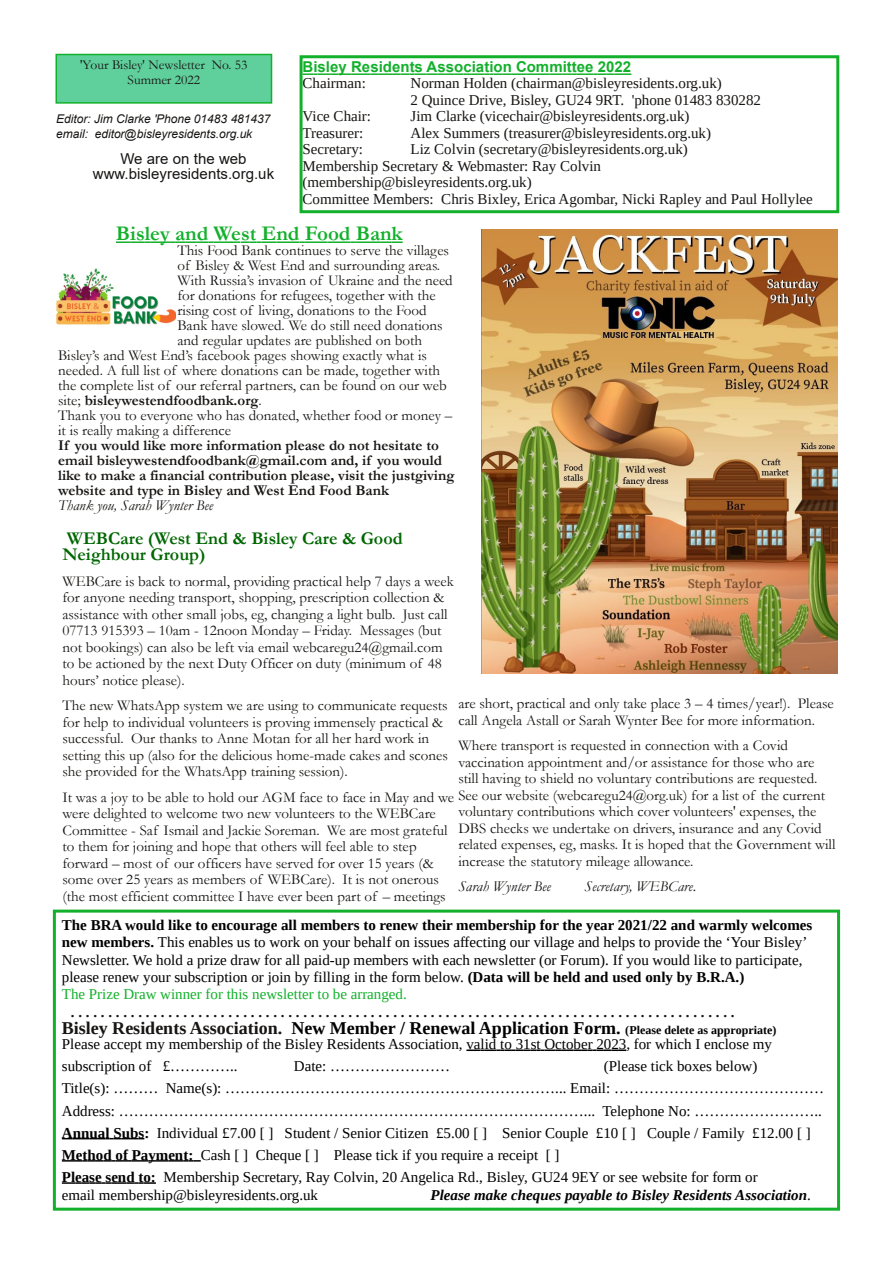
<style>
.page{position:relative;width:893px;height:1263px;background:#fff}
.page>*{position:absolute;margin:0;border:0;box-sizing:border-box;transform-origin:0 0}
.t1{font:700 21px "Garamond";color:#13b02b}
.t2{font:700 18px "Liberation Serif";color:#000}
.t3{font:700 18px/16.5px "Garamond";color:#060}
.t4{font:15px/16.5px "Garamond";color:#171513}
.t5{font:15px/22.2px "Liberation Serif";color:#000}
.t6{font:15px/16.5px "Liberation Serif";color:#171513}
.t7{font:700 15px/15px "Garamond";color:#171513}
.t8{font:700 15px "Liberation Serif";color:#171513}
.t9{font:italic 15px "Garamond";color:#171513}
.t10{font:italic 700 15px "Liberation Serif";color:#000}
.t11{font:700 15px "Arial";letter-spacing:.005em;color:#13b02b}
.t12{font:15px/15px "Arial";letter-spacing:.005em;color:#171513;text-align:center}
.t13{font:13.5px/15px "Garamond";color:#171513;text-align:center}
.t14{font:italic 12px/15.5px "Arial";letter-spacing:-.005em;color:#171513}
.s1{font-weight:400}
.s2{font-weight:700}
.s3{color:#13b02b}
.s4{color:#171513}
.s5{font-size:12px}
.s6{font-weight:400;font-style:normal}
</style>
<div class="page">
<div style="left:56px;top:54px;width:216px;height:49px;background:#5fcf9c"></div>
<div style="left:56px;top:54px;width:216px;height:50px;border:2px solid #13b02b"></div>
<svg style="left:304px;top:73px;width:327px;height:2px"></svg>
<div style="left:300px;top:55px;width:539px;height:158px;border:3px solid #13b02b"></div>
<svg style="left:466px;top:1049px;width:160px;height:2px"></svg>
<svg style="left:62px;top:1138px;width:82px;height:1px"></svg>
<svg style="left:62px;top:1160px;width:139px;height:1px"></svg>
<svg style="left:62px;top:1182px;width:94px;height:2px"></svg>
<div style="left:53px;top:909px;width:787px;height:302px;border:3px solid #13b02b"></div>
<svg style="left:116px;top:241px;width:287px;height:2px"></svg>
<img style="left:56px;top:268px;width:120px;height:57px">
<img style="left:482px;top:230px;width:355px;height:444px">
<p class="t13" style="left:80px;top:57px;width:169px">'Your Bisley' Newsletter No. 53<br>Summer 2022</p>
<p class="t11" style="left:303px;top:58px;width:330px">Bisley Residents Association Committee 2022</p>
<p class="t6" style="left:303px;top:75px;width:65px">Chairman:</p>
<p class="t6" style="left:411px;top:75px;width:352px">Norman Holden (chairman@bisleyresidents.org.uk)<br>2 Quince Drive, Bisley, GU24 9RT. 'phone 01483 830282</p>
<p class="t6" style="left:303px;top:108px;width:70px">Vice Chair:</p>
<p class="t6" style="left:411px;top:108px;width:280px">Jim Clarke (vicechair@bisleyresidents.org.uk)</p>
<p class="t6" style="left:303px;top:125px;width:62px">Treasurer:</p>
<p class="t6" style="left:411px;top:125px;width:302px">Alex Summers (treasurer@bisleyresidents.org.uk)</p>
<p class="t6" style="left:303px;top:141px;width:62px">Secretary:</p>
<p class="t14" style="left:56px;top:111px;width:216px">Editor: Jim Clarke 'Phone 01483 481437 email: editor@bisleyresidents.org.uk</p>
<p class="t12" style="left:93px;top:151px;width:183px">We are on the web www.bisleyresidents.org.uk</p>
<p class="t6" style="left:303px;top:141px;width:512px;text-indent:108px">Liz Colvin (secretary@bisleyresidents.org.uk)<br>Membership Secretary &amp; Webmaster: Ray Colvin (membership@bisleyresidents.org.uk)<br>Committee Members: Chris Bixley, Erica Agombar, Nicki Rapley and Paul Hollylee</p>
<h1 class="t1" style="left:116px;top:222px;width:288px">Bisley and West End Food Bank</h1>
<p class="t4" style="left:177px;top:242px;width:273px">This Food Bank continues to serve the villages</p>
<p class="t4" style="left:177px;top:257px;width:264px">of Bisley &amp; West End and surrounding areas.</p>
<p class="t4" style="left:177px;top:272px;width:277px">With Russia’s invasion of Ukraine and the need</p>
<p class="t4" style="left:177px;top:287px;width:260px">for donations for refugees, together with the</p>
<p class="t4" style="left:177px;top:302px;width:251px">rising cost of living, donations to the Food</p>
<p class="t4" style="left:177px;top:317px;width:267px">Bank have slowed. We do still need donations</p>
<p class="t4" style="left:177px;top:332px;width:246px">and regular updates are published on both</p>
<p class="t4" style="left:58px;top:347px;width:370px">Bisley’s and West End’s facebook pages showing exactly what is</p>
<p class="t4" style="left:58px;top:362px;width:383px">needed. A full list of where donations can be made, together with</p>
<p class="t4" style="left:58px;top:377px;width:390px">the complete list of our referral partners, can be found on our web</p>
<p class="t7" style="left:58px;top:393px;width:205px"><span class="s1">site;</span> bisleywestendfoodbank.org<span class="s1">.</span></p>
<p class="t4" style="left:58px;top:407px;width:396px">Thank you to everyone who has donated, whether food or money –</p>
<p class="t4" style="left:58px;top:422px;width:175px">it is really making a difference</p>
<p class="t7" style="left:58px;top:438px;width:398px">If you would like more information please do not hesitate to email bisleywestendfoodbank@gmail.com and, if you would like to make a financial contribution please, visit the justgiving website and type in Bisley and West End Food Bank</p>
<p class="t9" style="left:58px;top:497px;width:157px">Thank you, Sarah Wynter Bee</p>
<p class="t3" style="left:62px;top:530px;width:342px">WEBCare (West End &amp; Bisley Care &amp; Good<br>Neighbour Group)</p>
<p class="t4" style="left:62px;top:573px;width:393px">WEBCare is back to normal, providing practical help 7 days a week for anyone needing transport, shopping, prescription collection &amp; assistance with other small jobs, eg, changing a light bulb. Just call 07713 915393 – 10am - 12noon Monday – Friday. Messages (but not bookings) can also be left via email webcaregu24@gmail.com to be actioned by the next Duty Officer on duty (minimum of 48 hours’ notice please).</p>
<p class="t4" style="left:62px;top:697px;width:387px">The new WhatsApp system we are using to communicate requests for help to individual volunteers is proving immensely practical &amp; successful. Our thanks to Anne Motan for all her hard work in setting this up (also for the delicious home-made cakes and scones she provided for the WhatsApp training session).</p>
<p class="t4" style="left:62px;top:789px;width:393px">It was a joy to be able to hold our AGM face to face in May and we were delighted to welcome two new volunteers to the WEBCare Committee - Saf Ismail and Jackie Soreman. We are most grateful to them for joining and hope that others will feel able to step forward – most of our officers have served for over 15 years (&amp; some over 25 years as members of WEBCare). It is not onerous (the most efficient committee I have ever been part of – meetings</p>
<p class="t4" style="left:458px;top:695px;width:377px">are short, practical and only take place 3 – 4 times/year!). Please call Angela Astall or Sarah Wynter Bee for more information.</p>
<p class="t4" style="left:458px;top:737px;width:379px">Where transport is requested in connection with a Covid vaccination appointment and/or assistance for those who are still having to shield no voluntary contributions are requested.<br>See our website (webcaregu24@org.uk) for a list of the current voluntary contributions which cover volunteers' expenses, the DBS checks we undertake on drivers, insurance and any Covid related expenses, eg, masks. It is hoped that the Government will increase the statutory mileage allowance.</p>
<p class="t9" style="left:458px;top:878px;width:94px">Sarah Wynter Bee</p>
<p class="t9" style="left:584px;top:878px;width:113px">Secretary, WEBCare.</p>
<p class="t5" style="left:62px;top:916px;width:752px;line-height:17.4px"><span class="s2">The BRA would like to encourage all members to renew their membership for the year 2021/22 and warmly welcomes new members.</span> This enables us to work on your behalf on issues affecting our village and helps to provide the ‘Your Bisley’ Newsletter. We hold a prize draw for all paid-up members with each newsletter (or Forum). If you would like to participate, please renew your subscription or join by filling in the form below. <span class="s2">(Data will be held and used only by B.R.A.)<br></span><span class="s3">The Prize Draw winner for this newsletter to be arranged.</span></p>
<p class="t8" style="left:71px;top:1003px;width:665px">.........................................................................................</p>
<p class="t2" style="left:62px;top:1018px;width:716px"><span class="s4">Bisley Residents Association.</span> New Member / Renewal Application Form. <span class="s5">(Please delete as appropriate)</span></p>
<p class="t5" style="left:62px;top:1033px;width:711px">Please accept my membership of the Bisley Residents Association, valid to 31st October 2023, for which I enclose my subscription of £…………..</p>
<p class="t5" style="left:62px;top:1055px;width:764px;text-indent:542px">(Please tick boxes below)<br>Title(s): ……… Name(s): …………………………………………………………... Email: …………………………………… Address: …………………………………………………………………………………... Telephone No: ……………………..<br><span class="s2">Annual Subs:</span> Individual £7.00 [ ] Student / Senior Citizen £5.00 [ ] Senior Couple £10 [ ] Couple / Family £12.00 [ ] <span class="s2">Method of Payment:</span> Cash [ ] Cheque [ ] Please tick if you require a receipt [ ]<br><span class="s2">Please send to:</span> Membership Secretary, Ray Colvin, 20 Angelica Rd., Bisley, GU24 9EY or see website for form or</p>
<p class="t5" style="left:62px;top:1184px;width:258px">email membership@bisleyresidents.org.uk</p>
<p class="t10" style="left:431px;top:1187px;width:382px">Please make cheques payable to Bisley Residents Association<span class="s6">.</span></p>
<p class="t5" style="left:294px;top:1055px;width:158px">Date: ……………………</p>
</div>
